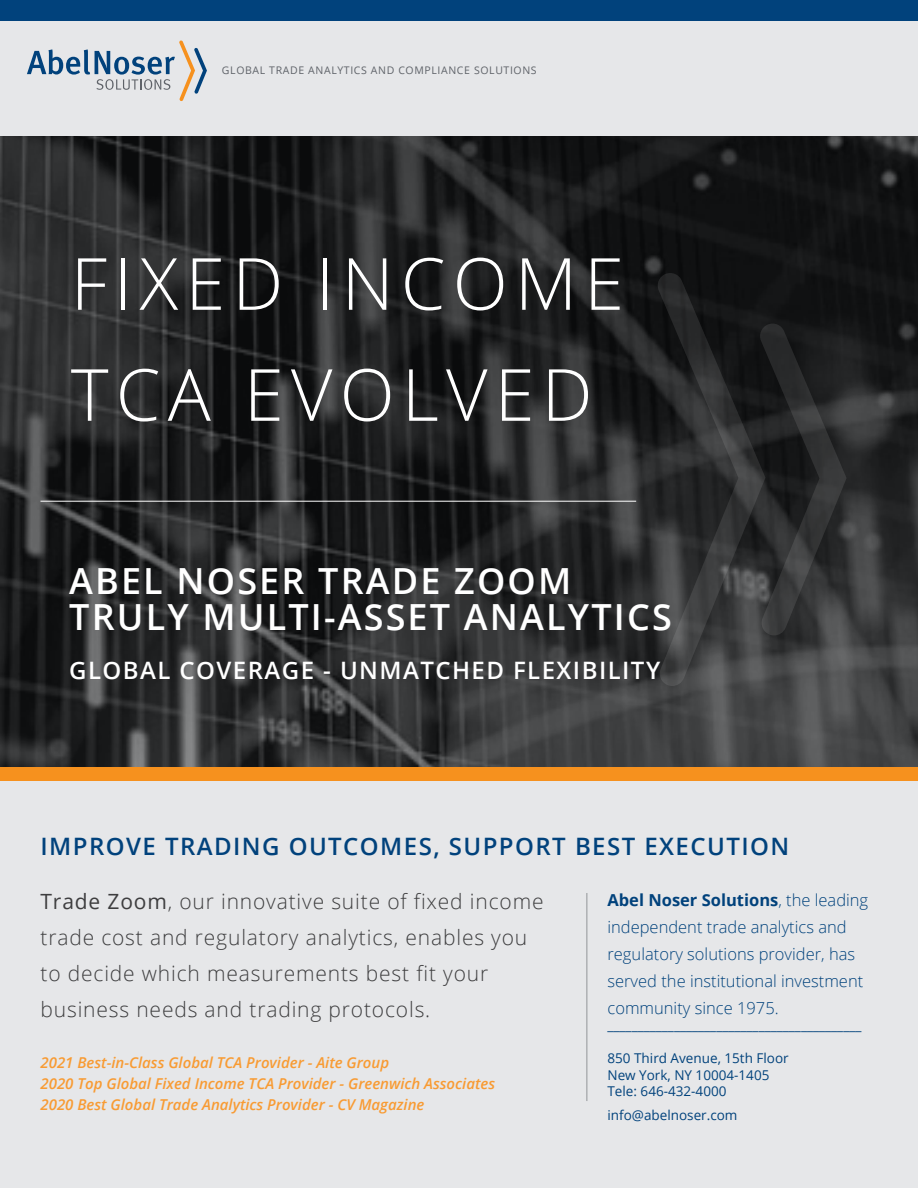
<style>
.page{position:relative;width:918px;height:1188px;background:#fff}
.page>*{position:absolute;margin:0;border:0;box-sizing:border-box;transform-origin:0 0}
.t1{font:300 72px "Open Sans";letter-spacing:.1em;color:#fff}
.head_blue{font:600 36px/36px "Open Sans";letter-spacing:.06em;color:#fff}
.head_blue-2{font:600 24px "Open Sans";letter-spacing:.06em;color:#01427c}
.head_blue-3{font:600 24px "Open Sans";letter-spacing:.06em;color:#fff}
.text{font:300 21px/36px "Open Sans";letter-spacing:.04em;color:#3e3e3f}
.text-2{font:300 16.5px/27px "Open Sans";color:#01427c}
.text-3{font:italic 600 15px "Open Sans";color:#f89b33}
.text-4{font:13.5px/16.5px "Open Sans";color:#01427c}
.t2{font:10.5px "Open Sans";letter-spacing:.06em;color:#5f6369}
.s1{font-weight:700}
.s2{font-weight:400}
</style>
<div class="page">
<div style="left:0;top:750px;width:918px;height:438px;background:#e6e7e9"></div>
<img style="left:0;top:135px;width:918px;height:633px">
<svg style="left:656px;top:272px;width:110px;height:414px;background:#2f3031"></svg>
<svg style="left:758px;top:322px;width:89px;height:313px;background:#2b2c2d"></svg>
<div style="left:0;top:768px;width:918px;height:13px;background:#f6911e"></div>
<hr style="left:586px;top:893px;width:1px;height:208px;background:#939598">
<div style="left:0;top:0;width:918px;height:135px;background:#e6e7e9"></div>
<div style="left:0;top:0;width:918px;height:20px;background:#01427c"></div>
<hr style="left:40px;top:501px;width:596px;height:1px;background:#fff">
<svg style="left:27px;top:40px;width:180px;height:61px"></svg>
<p class="t2" style="left:222px;top:63px;width:316px">GLOBAL TRADE ANALYTICS AND COMPLIANCE SOLUTIONS</p>
<p class="t1" style="left:71px;top:234px;width:555px">FIXED INCOME</p>
<p class="t1" style="left:71px;top:345px;width:523px">TCA EVOLVED</p>
<p class="head_blue" style="left:69px;top:562px;width:604px">ABEL NOSER TRADE ZOOM<br>TRULY MULTI-ASSET ANALYTICS</p>
<p class="head_blue-3" style="left:69px;top:654px;width:593px">GLOBAL COVERAGE - UNMATCHED FLEXIBILITY</p>
<p class="head_blue-2" style="left:40px;top:830px;width:750px">IMPROVE TRADING OUTCOMES, SUPPORT BEST EXECUTION</p>
<p class="text-2" style="left:608px;top:886px;width:262px"><span class="s1">Abel Noser Solutions</span>, the leading independent trade analytics and regulatory solutions provider, has served the institutional investment community since 1975.</p>
<p class="text-4" style="left:608px;top:1017px;width:256px">__________________________________________</p>
<p class="text-4" style="left:608px;top:1050px;width:183px">850 Third Avenue, 15th Floor</p>
<p class="text-4" style="left:608px;top:1066px;width:163px">New York, NY 10004-1405<br>Tele: 646-432-4000</p>
<p class="text-4" style="left:608px;top:1107px;width:132px">info@abelnoser.com</p>
<p class="text" style="left:40px;top:883px;width:505px"><span class="s2">Trade Zoom</span>, our innovative suite of fixed income trade cost and regulatory analytics, enables you to decide which measurements best fit your business needs and trading protocols.</p>
<p class="text-3" style="left:40px;top:1052px;width:350px">2021 Best-in-Class Global TCA Provider - Aite Group</p>
<p class="text-3" style="left:40px;top:1073px;width:456px">2020 Top Global Fixed Income TCA Provider - Greenwich Associates</p>
<p class="text-3" style="left:40px;top:1094px;width:385px">2020 Best Global Trade Analytics Provider - CV Magazine</p>
</div>
